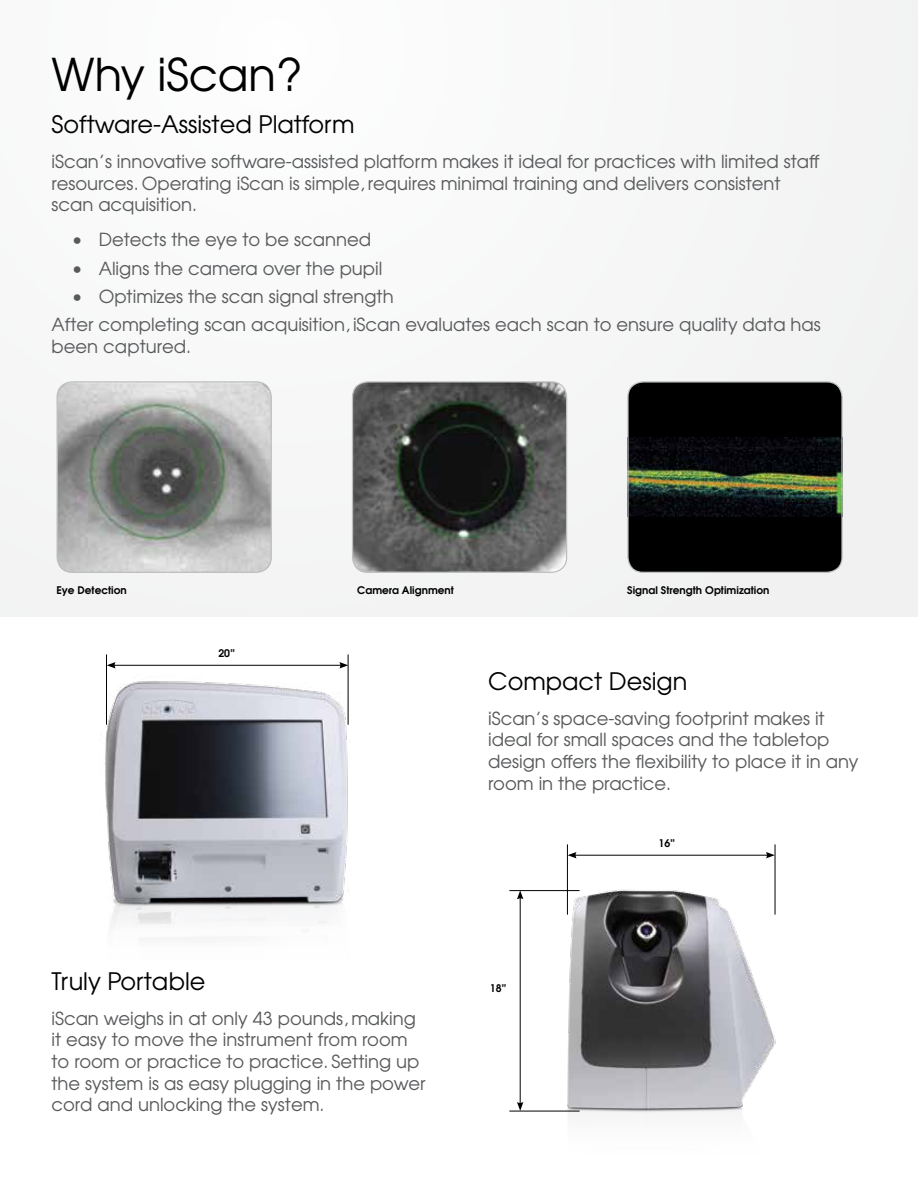
<style>
.page{position:relative;width:918px;height:1188px;background:#fff}
.page>*{position:absolute;margin:0;border:0;box-sizing:border-box;transform-origin:0 0}
.t1{font:45px "Avant Garde";color:#000}
.t2{font:24px "Avant Garde";color:#000}
.t3{font:18px/21.6px "Avant Garde";color:#58595b}
.t4{font:600 10.5px "Avant Garde";color:#000}
</style>
<div class="page">
<div style="left:0;top:0;width:918px;height:617px;background:#f7f7f7"></div>
<img style="left:57px;top:382px;width:214px;height:190px">
<div style="left:57px;top:381px;width:215px;height:192px;border:1px solid #bcbec0;border-radius:15px"></div>
<img style="left:353px;top:382px;width:214px;height:190px">
<div style="left:352px;top:381px;width:215px;height:192px;border:1px solid #bcbec0;border-radius:15px"></div>
<div style="left:628px;top:382px;width:214px;height:190px;background:#000;border-radius:15px"></div>
<img style="left:629px;top:438px;width:212px;height:79px">
<div style="left:627px;top:381px;width:216px;height:192px;border:1px solid #bcbec0;border-radius:15px"></div>
<img style="left:101px;top:674px;width:248px;height:264px">
<img style="left:538px;top:880px;width:238px;height:241px">
<hr style="left:106px;top:654px;width:1px;height:71px;background:#000">
<hr style="left:567px;top:844px;width:1px;height:71px;background:#000">
<hr style="left:509px;top:1111px;width:71px;height:1px;background:#000">
<hr style="left:348px;top:654px;width:1px;height:71px;background:#000">
<hr style="left:775px;top:844px;width:1px;height:71px;background:#000">
<hr style="left:509px;top:890px;width:71px;height:1px;background:#000">
<hr style="left:113px;top:665px;width:229px;height:1px;background:#000">
<svg style="left:107px;top:662px;width:9px;height:7px"></svg>
<svg style="left:339px;top:662px;width:9px;height:7px"></svg>
<hr style="left:574px;top:855px;width:194px;height:1px;background:#000">
<svg style="left:568px;top:852px;width:9px;height:6px"></svg>
<svg style="left:766px;top:852px;width:9px;height:6px"></svg>
<hr style="left:520px;top:897px;width:1px;height:207px;background:#000">
<svg style="left:517px;top:1102px;width:6px;height:9px"></svg>
<svg style="left:517px;top:890px;width:6px;height:9px"></svg>
<h1 class="t1" style="left:51px;top:46px;width:253px">Why iScan?</h1>
<h2 class="t2" style="left:51px;top:109px;width:305px">Software-Assisted Platform</h2>
<p class="t3" style="left:51px;top:150px;width:769px">iScan’s innovative software-assisted platform makes it ideal for practices with limited staff resources. Operating iScan is simple, requires minimal training and delivers consistent scan acquisition.</p>
<p class="t3" style="left:72px;top:229px;width:301px">• Detects the eye to be scanned</p>
<p class="t3" style="left:72px;top:257px;width:312px">• Aligns the camera over the pupil</p>
<p class="t3" style="left:51px;top:282px;width:771px;line-height:28.3px;text-indent:20px">• Optimizes the scan signal strength<br>After completing scan acquisition, iScan evaluates each scan to ensure quality data has</p>
<p class="t3" style="left:51px;top:335px;width:141px">been captured.</p>
<p class="t4" style="left:57px;top:584px;width:72px">Eye Detection</p>
<p class="t4" style="left:357px;top:584px;width:98px">Camera Alignment</p>
<p class="t4" style="left:218px;top:646px;width:18px">20”</p>
<p class="t4" style="left:627px;top:584px;width:144px">Signal Strength Optimization</p>
<h2 class="t2" style="left:488px;top:666px;width:201px">Compact Design</h2>
<p class="t3" style="left:488px;top:707px;width:372px">iScan’s space-saving footprint makes it ideal for small spaces and the tabletop design offers the flexibility to place it in any room in the practice.</p>
<p class="t4" style="left:659px;top:836px;width:18px">16”</p>
<h2 class="t2" style="left:51px;top:966px;width:156px">Truly Portable</h2>
<p class="t3" style="left:51px;top:1007px;width:375px">iScan weighs in at only 43 pounds, making it easy to move the instrument from room to room or practice to practice. Setting up the system is as easy plugging in the power cord and unlocking the system.</p>
<p class="t4" style="left:490px;top:982px;width:18px">18”</p>
</div>
